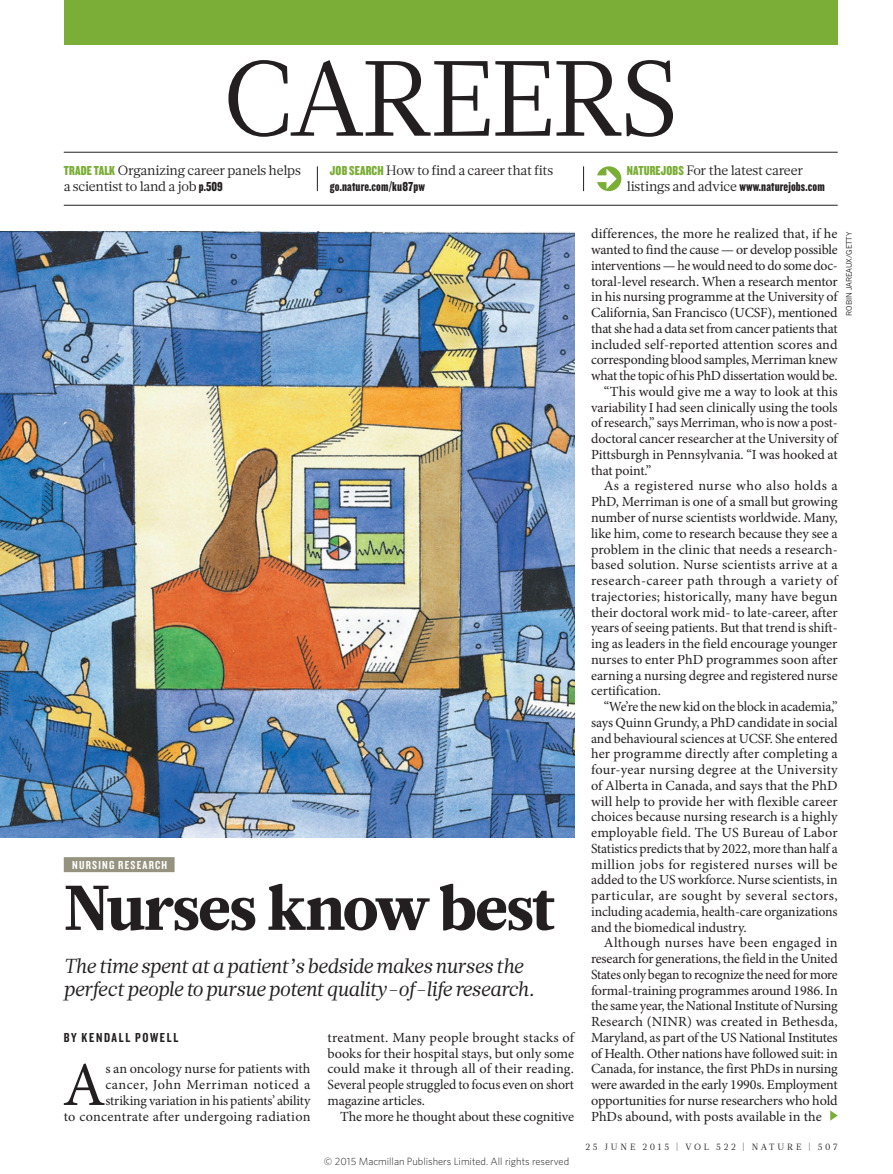
<style>
.page{position:relative;width:893px;height:1174px;background:#fff}
.page>*{position:absolute;margin:0;border:0;box-sizing:border-box;transform-origin:0 0}
.t1{font:106.5px "Glosa Math";letter-spacing:-.025em;color:#231f20}
.HEAD_42{font:900 63px "Glosa Math";letter-spacing:-.015em;color:#231f20}
.BODY_DROP_CAP{font:62.4px "Minion Pro";color:#231f20}
.INTRO{font:italic 20.25px/23.7px "Glosa Math";color:#231f20}
.BODY_INDENT{font:13.95px/15.8px "Minion Pro";letter-spacing:-.01em;color:#231f20;text-align:justify}
.BODY_DROP_CAP-2{font:13.95px/15.8px "Minion Pro";color:#231f20;text-align:right}
.MINI_TOC_TEXT{font:13.5px/15.8px "Glosa Math";letter-spacing:-.01em;color:#231f20}
.t2{font:13.5px "Knockout 69 Full Liteweight";letter-spacing:.01em;color:#231f20}
.AUTHOR_BYLINE{font:13.5px "Knockout 49 Liteweight";letter-spacing:.12em;color:#231f20}
.SUBJECT_STRAP{font:12px "Knockout 49 Liteweight";letter-spacing:.1em;color:#fff}
.t3{font:300 10.5px "Whitney";color:#231f20}
.t4{font:9px "Glosa Math";letter-spacing:.3em;color:#231f20}
.PIC_CREDIT{font:7.5px "News Gothic MTOT";color:#231f20}
.s1{font-family:"Knockout 69 Full Liteweight";color:#7aae36}
.s2{font-family:"Knockout 69 Full Liteweight"}
.s3{font-family:"Glosa Math"}
</style>
<div class="page">
<div style="left:597px;top:166px;width:24px;height:25px;background:#7aae36;border-radius:50%"></div>
<div style="left:596px;top:175px;width:12px;height:7px;background:#fff"></div>
<svg style="left:606px;top:169px;width:11px;height:20px"></svg>
<svg style="left:830px;top:1110px;width:8px;height:10px"></svg>
<div style="left:64px;top:857px;width:111px;height:15px;background:#95937f"></div>
<img style="left:0;top:232px;width:574px;height:605px">
<div style="left:64px;top:0;width:774px;height:45px;background:#7aae36"></div>
<hr style="left:64px;top:152px;width:774px;height:1px;background:#231f20">
<hr style="left:64px;top:205px;width:774px;height:1px;background:#231f20">
<svg style="left:317px;top:166px;width:1px;height:25px"></svg>
<svg style="left:583px;top:166px;width:1px;height:25px"></svg>
<h1 class="t1" style="left:223px;top:29px;width:457px">CAREERS</h1>
<p class="MINI_TOC_TEXT" style="left:64px;top:163px;width:239px"><span class="s1">TRADE TALK</span> Organizing career panels helps a scientist to land a job <span class="s2">p.509</span></p>
<p class="MINI_TOC_TEXT" style="left:330px;top:163px;width:225px"><span class="s1">JOB SEARCH</span> How to find a career that fits <span class="s2">go.nature.com/ku87pw</span></p>
<p class="MINI_TOC_TEXT" style="left:627px;top:163px;width:178px"><span class="s1">NATUREJOBS</span> For the latest career</p>
<p class="t2" style="left:627px;top:178px;width:199px"><span class="s3">listings and advice</span> www.naturejobs.com</p>
<p class="SUBJECT_STRAP" style="left:72px;top:857px;width:96px">NURSING RESEARCH</p>
<p class="HEAD_42" style="left:64px;top:866px;width:493px">Nurses know best</p>
<p class="INTRO" style="left:64px;top:954px;width:473px">The time spent at a patient’s bedside makes nurses the perfect people to pursue potent quality-of-life research.</p>
<p class="AUTHOR_BYLINE" style="left:64px;top:1028px;width:116px">BY KENDALL POWELL</p>
<p class="BODY_DROP_CAP" style="left:63px;top:1043px;width:45px">A</p>
<p class="BODY_DROP_CAP-2" style="left:64px;top:1061px;width:248px">s an oncology nurse for patients with cancer, John Merriman noticed a striking variation in his patients’ ability<br>to concentrate after undergoing radiation</p>
<p class="BODY_DROP_CAP-2" style="left:327px;top:1029px;width:248px;text-align:justify">treatment. Many people brought stacks of books for their hospital stays, but only some could make it through all of their reading.<br>Several people struggled to focus even on short magazine articles.</p>
<p class="BODY_INDENT" style="left:340px;top:1108px;width:235px">The more he thought about these cognitive</p>
<p class="t3" style="left:324px;top:1154px;width:247px">© 2015 Macmillan Publishers Limited. All rights reserved</p>
<p class="BODY_INDENT" style="left:591px;top:226px;width:248px">differences, the more he realized that, if he wanted to find the cause — or develop possible interventions — he would need to do some doc&shy;toral-level research. When a research mentor in his nursing programme at the University of California, San Francisco (UCSF), mentioned that she had a data set from cancer patients that included self-reported attention scores and corresponding blood samples, Merriman knew what the topic of his PhD dissertation would be.</p>
<p class="BODY_INDENT" style="left:591px;top:384px;width:248px;text-indent:13px">“This would give me a way to look at this variability I had seen clinically using the tools of research,” says Merriman, who is now a post&shy;doctoral cancer researcher at the University of Pittsburgh in Pennsylvania. “I was hooked at that point.”</p>
<p class="BODY_INDENT" style="left:591px;top:478px;width:248px;text-indent:13px">As a registered nurse who also holds a PhD, Merriman is one of a small but growing number of nurse scientists worldwide. Many, like him, come to research because they see a problem in the clinic that needs a research&shy;based solution. Nurse scientists arrive at a research-career path through a variety of trajectories; historically, many have begun their doctoral work mid- to late-career, after years of seeing patients. But that trend is shift&shy;ing as leaders in the field encourage younger nurses to enter PhD programmes soon after earning a nursing degree and registered nurse certification.</p>
<p class="BODY_INDENT" style="left:591px;top:699px;width:248px;text-indent:13px">“We’re the new kid on the block in academia,” says Quinn Grundy, a PhD candidate in social and behavioural sciences at UCSF. She entered her programme directly after completing a four-year nursing degree at the University of Alberta in Canada, and says that the PhD will help to provide her with flexible career choices because nursing research is a highly employable field. The US Bureau of Labor Statistics predicts that by 2022, more than half a million jobs for registered nurses will be added to the US workforce. Nurse scientists, in particular, are sought by several sectors, including academia, health-care organizations and the biomedical industry.</p>
<p class="BODY_INDENT" style="left:591px;top:935px;width:248px;text-indent:13px">Although nurses have been engaged in research for generations, the field in the United States only began to recognize the need for more formal-training programmes around 1986. In the same year, the National Institute of Nursing Research (NINR) was created in Bethesda, Maryland, as part of the US National Institutes of Health. Other nations have followed suit: in Canada, for instance, the first PhDs in nursing were awarded in the early 1990s. Employment opportunities for nurse researchers who hold PhDs abound, with posts available in the</p>
<p class="PIC_CREDIT" style="left:845px;top:316px;width:85px;rotate:-90deg">ROBIN JAREAUX/GETTY</p>
<p class="t4" style="left:586px;top:1141px;width:254px">25 JUNE 2015 | VOL 522 | NATURE | 507</p>
</div>
